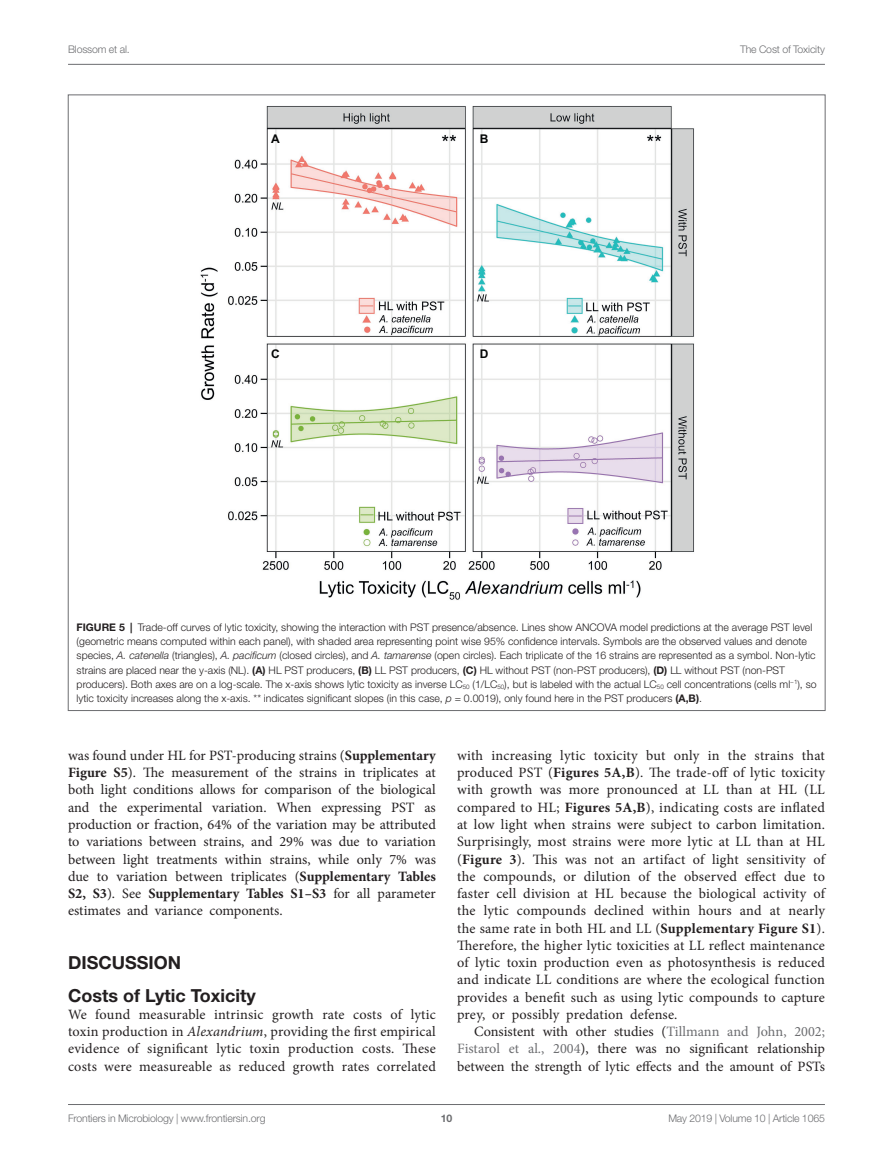
<style>
.page{position:relative;width:893px;height:1170px;background:#fff}
.page>*{position:absolute;margin:0;border:0;box-sizing:border-box;transform-origin:0 0}
.HEAD_2_after_HEAD_1{font:700 18px "Helvetica Neue LT Std";color:#231f20}
.HEAD_1{font:700 18px "Helvetica Neue LT Std";color:#231f20}
.TEXT_FLUSH{font:14.25px/17.2px "Minion Pro";letter-spacing:.01em;color:#231f20;text-align:justify}
.TEXT{font:14.25px/17.2px "Minion Pro";color:#231f20;text-align:justify}
.t1{font:700 12px "Arial";color:#030505}
.FIG_LEG{font:300 10.5px/14.2px "Helvetica Neue LT Std";color:#231f20}
.t2{font:300 10.5px "Helvetica Neue LT Std";letter-spacing:-.015em;color:#6c6d70}
.t3{font:700 10.5px "Helvetica Neue LT Std";color:#6c6d70}
.s1{font-weight:700}
.s2{font-style:italic}
.s3{color:#6c6d70}
</style>
<div class="page">
<hr style="left:68px;top:64px;width:757px;height:1px;background:#6c6d70">
<hr style="left:68px;top:1104px;width:757px;height:1px;background:#6c6d70">
<img style="left:200px;top:106px;width:495px;height:494px">
<p class="t2" style="left:68px;top:42px;width:63px">Blossom et al.</p>
<p class="t2" style="left:740px;top:42px;width:86px">The Cost of Toxicity</p>
<p class="t1" style="left:271px;top:130px;width:10px">A</p>
<p class="t1" style="left:271px;top:346px;width:10px">C</p>
<p class="t1" style="left:480px;top:130px;width:10px">B</p>
<p class="t1" style="left:480px;top:346px;width:10px">D</p>
<p class="FIG_LEG" style="left:77px;top:619px;width:741px"><span class="s1">FIGURE 5 |</span> Trade-off curves of lytic toxicity, showing the interaction with PST presence/absence. Lines show ANCOVA model predictions at the average PST level (geometric means computed within each panel), with shaded area representing point wise 95% confidence intervals. Symbols are the observed values and denote species, <span class="s2">A. catenella</span> (triangles), <span class="s2">A. pacificum</span> (closed circles), and <span class="s2">A. tamarense</span> (open circles). Each triplicate of the 16 strains are represented as a symbol. Non-lytic strains are placed near the y-axis (NL). <span class="s1">(A)</span> HL PST producers, <span class="s1">(B)</span> LL PST producers, <span class="s1">(C)</span> HL without PST (non-PST producers), <span class="s1">(D)</span> LL without PST (non-PST producers). Both axes are on a log-scale. The x-axis shows lytic toxicity as inverse LC<sub>50</sub> (1/LC<sub>50</sub>), but is labeled with the actual LC<sub>50</sub> cell concentrations (cells ml<sup>−1</sup>), so lytic toxicity increases along the x-axis. ** indicates significant slopes (in this case, <span class="s2">p</span> = 0.0019), only found here in the PST producers <span class="s1">(A,B)</span>.</p>
<p class="TEXT" style="left:68px;top:746px;width:369px">was found under HL for PST-producing strains (<span class="s1">Supplementary Figure S5</span>). The measurement of the strains in triplicates at both light conditions allows for comparison of the biological and the experimental variation. When expressing PST as production or fraction, 64% of the variation may be attributed to variations between strains, and 29% was due to variation between light treatments within strains, while only 7% was due to variation between triplicates (<span class="s1">Supplementary Tables S2, S3</span>). See <span class="s1">Supplementary Tables S1–S3</span> for all parameter estimates and variance components.</p>
<p class="HEAD_1" style="left:68px;top:950px;width:115px">DISCUSSION</p>
<p class="HEAD_2_after_HEAD_1" style="left:68px;top:983px;width:189px">Costs of Lytic Toxicity</p>
<p class="TEXT_FLUSH" style="left:68px;top:1005px;width:369px">We found measurable intrinsic growth rate costs of lytic toxin production in <span class="s2">Alexandrium</span>, providing the first empirical evidence of significant lytic toxin production costs. These costs were measureable as reduced growth rates correlated</p>
<p class="TEXT_FLUSH" style="left:457px;top:746px;width:369px">with increasing lytic toxicity but only in the strains that produced PST (<span class="s1">Figures 5A,B</span>). The trade-off of lytic toxicity with growth was more pronounced at LL than at HL (LL compared to HL; <span class="s1">Figures 5A,B</span>), indicating costs are inflated at low light when strains were subject to carbon limitation.<br>Surprisingly, most strains were more lytic at LL than at HL (<span class="s1">Figure 3</span>). This was not an artifact of light sensitivity of the compounds, or dilution of the observed effect due to faster cell division at HL because the biological activity of the lytic compounds declined within hours and at nearly the same rate in both HL and LL (<span class="s1">Supplementary Figure S1</span>).<br>Therefore, the higher lytic toxicities at LL reflect maintenance of lytic toxin production even as photosynthesis is reduced and indicate LL conditions are where the ecological function provides a benefit such as using lytic compounds to capture prey, or possibly predation defense.</p>
<p class="TEXT" style="left:457px;top:1022px;width:369px;text-indent:17px">Consistent with other studies (<span class="s3">Tillmann and John, 2002; Fistarol et al., 2004</span>), there was no significant relationship between the strength of lytic effects and the amount of PSTs</p>
<p class="t2" style="left:68px;top:1111px;width:199px">Frontiers in Microbiology | www.frontiersin.org</p>
<p class="t3" style="left:441px;top:1111px;width:13px">10</p>
<p class="t2" style="left:668px;top:1111px;width:158px">May 2019 | Volume 10 | Article 1065</p>
</div>
